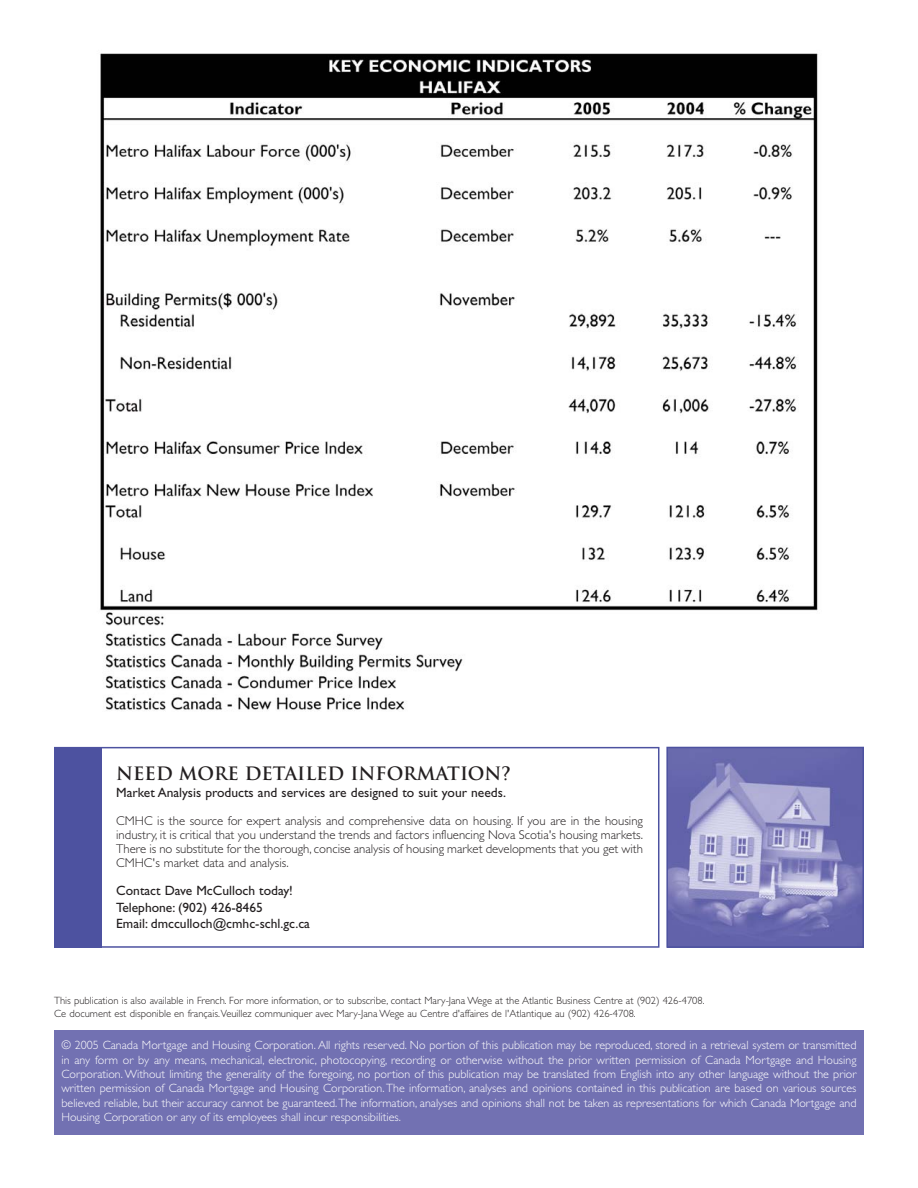
<style>
.page{position:relative;width:918px;height:1188px;background:#fff}
.page>*{position:absolute;margin:0;border:0;box-sizing:border-box;transform-origin:0 0}
.t1{font:700 18px "Trajan";color:#231f20}
.t2{font:13.5px/16.2px "Gill Sans";color:#231f20}
.t3{font:300 12.75px/14.2px "Gill Sans";color:#231f20;text-align:justify}
.t4{font:300 12px/14.4px "Gill Sans";color:#fff;text-align:justify}
.t5{font:300 10.5px/12.6px "Gill Sans";color:#231f20}
</style>
<div class="page">
<img style="left:100px;top:53px;width:718px;height:658px">
<div style="left:54px;top:1030px;width:810px;height:105px;background:#7271b2"></div>
<div style="left:54px;top:747px;width:605px;height:201px;border:2px solid #4d52a0"></div>
<img style="left:669px;top:750px;width:192px;height:195px">
<div style="left:666px;top:747px;width:198px;height:201px;border:2px solid #4d52a0"></div>
<div style="left:54px;top:747px;width:47px;height:201px;background:#4d52a0"></div>
<h1 class="t1" style="left:116px;top:763px;width:396px">NEED MORE DETAILED INFORMATION?</h1>
<p class="t2" style="left:116px;top:786px;width:391px">Market Analysis products and services are designed to suit your needs.</p>
<p class="t3" style="left:116px;top:815px;width:528px">CMHC is the source for expert analysis and comprehensive data on housing. If you are in the housing industry, it is critical that you understand the trends and factors influencing Nova Scotia's housing markets.<br>There is no substitute for the thorough, concise analysis of housing market developments that you get with CMHC's market data and analysis.</p>
<p class="t2" style="left:116px;top:884px;width:195px">Contact Dave McCulloch today!<br>Telephone: (902) 426-8465<br>Email: dmcculloch@cmhc-schl.gc.ca</p>
<p class="t5" style="left:54px;top:995px;width:652px">This publication is also available in French. For more information, or to subscribe, contact Mary-Jana Wege at the Atlantic Business Centre at (902) 426-4708.<br>Ce document est disponible en français.Veuillez communiquer avec Mary-Jana Wege au Centre d'affaires de l'Atlantique au (902) 426-4708.</p>
<p class="t4" style="left:62px;top:1039px;width:796px">© 2005 Canada Mortgage and Housing Corporation. All rights reserved. No portion of this publication may be reproduced, stored in a retrieval system or transmitted in any form or by any means, mechanical, electronic, photocopying, recording or otherwise without the prior written permission of Canada Mortgage and Housing Corporation. Without limiting the generality of the foregoing, no portion of this publication may be translated from English into any other language without the prior written permission of Canada Mortgage and Housing Corporation. The information, analyses and opinions contained in this publication are based on various sources believed reliable, but their accuracy cannot be guaranteed.The information, analyses and opinions shall not be taken as representations for which Canada Mortgage and Housing Corporation or any of its employees shall incur responsibilities.</p>
</div>
